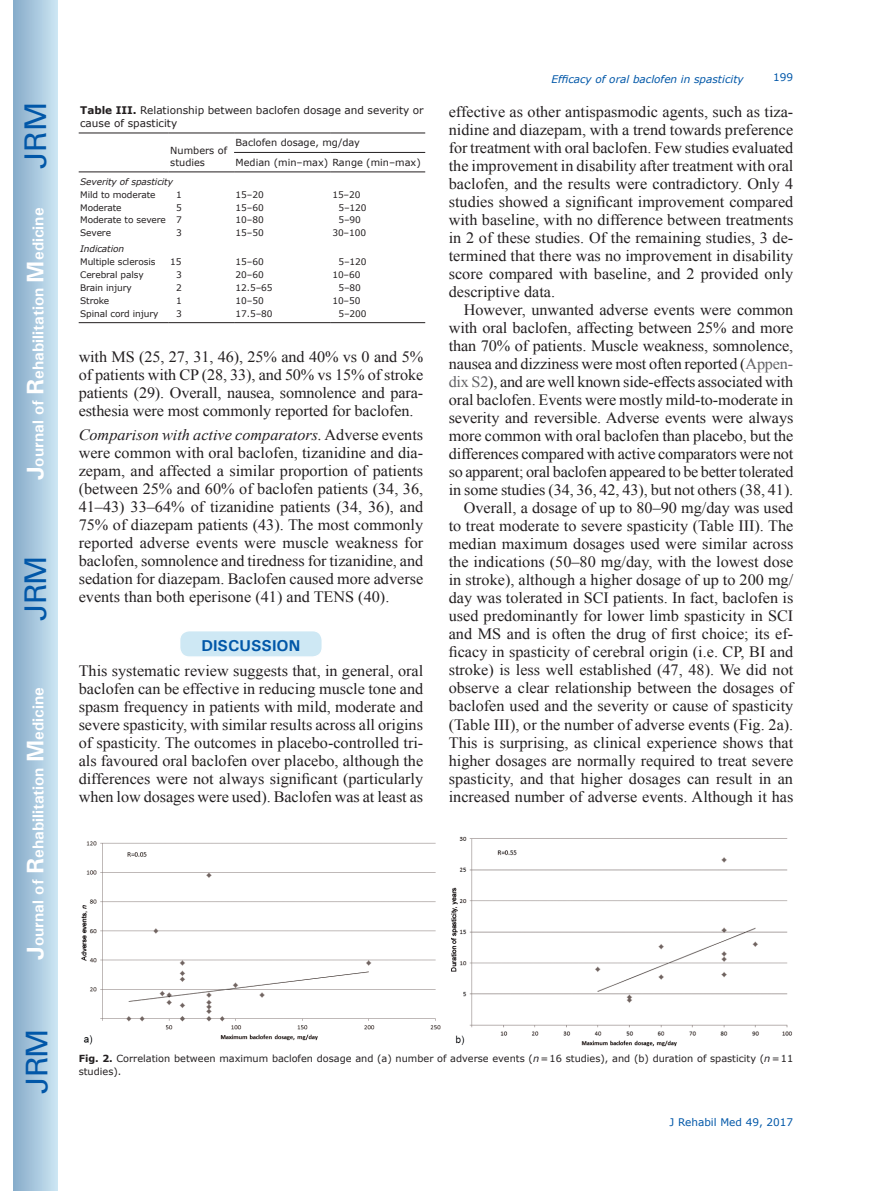
<style>
.page{position:relative;width:872px;height:1191px;background:#fff}
.page>*{position:absolute;margin:0;border:0;box-sizing:border-box;transform-origin:0 0}
.t1{font:30px "Univers";letter-spacing:-.03em;color:#0157a8}
.t2{font:15.75px/18px "Times New Roman";color:#231f20;text-align:justify}
.t3{font:700 15.75px "Univers";color:#fff}
.t4{font:700 15.75px "Univers";color:#0157a8}
.t5{font:10.5px/12.6px "Verdana";color:#231f20}
.t6{font:italic 10.5px "Verdana";color:#0157a8}
.t7{font:10.5px "Verdana";color:#0157a8}
.t8{font:9.75px/11.7px "Verdana";color:#231f20}
.t9{font:9px "Verdana";letter-spacing:-.01em;color:#231f20}
.t10{font:italic 9px "Verdana";letter-spacing:-.01em;color:#231f20}
.s1{font-size:24px}
.s2{font-weight:700}
.s3{font-style:italic}
.s4{color:#636366}
</style>
<div class="page">
<div style="left:14px;top:0;width:43px;height:1191px;background:linear-gradient(to right,#88acca,#cbe5f2)"></div>
<div style="left:180px;top:630px;width:142px;height:27px;background:#cee8f4;border-radius:10px"></div>
<div style="left:179px;top:630px;width:144px;height:28px;border:2px solid #fff;border-radius:10px"></div>
<hr style="left:79px;top:322px;width:90px;height:1px;background:#231f20">
<hr style="left:169px;top:322px;width:65px;height:1px;background:#231f20">
<hr style="left:234px;top:322px;width:97px;height:1px;background:#231f20">
<hr style="left:331px;top:322px;width:94px;height:1px;background:#231f20">
<hr style="left:234px;top:152px;width:97px;height:1px;background:#231f20">
<hr style="left:331px;top:152px;width:94px;height:1px;background:#231f20">
<hr style="left:169px;top:171px;width:65px;height:1px;background:#231f20">
<hr style="left:234px;top:171px;width:97px;height:1px;background:#231f20">
<hr style="left:331px;top:171px;width:94px;height:1px;background:#231f20">
<hr style="left:79px;top:171px;width:90px;height:1px;background:#231f20">
<hr style="left:79px;top:133px;width:90px;height:1px;background:#231f20">
<hr style="left:169px;top:133px;width:65px;height:1px;background:#231f20">
<hr style="left:234px;top:133px;width:97px;height:1px;background:#231f20">
<hr style="left:331px;top:133px;width:94px;height:1px;background:#231f20">
<img style="left:81px;top:837px;width:712px;height:210px">
<h1 class="t1" style="left:18px;top:169px;width:68px;rotate:-90deg">JRM</h1>
<p class="t3" style="left:28px;top:480px;width:274px;rotate:-90deg"><span class="s1">J</span>ournal of <span class="s1">R</span>ehabilitation <span class="s1">M</span>edicine</p>
<h1 class="t1" style="left:18px;top:620px;width:67px;rotate:-90deg">JRM</h1>
<p class="t3" style="left:28px;top:959px;width:274px;rotate:-90deg"><span class="s1">J</span>ournal of <span class="s1">R</span>ehabilitation <span class="s1">M</span>edicine</p>
<h1 class="t1" style="left:19px;top:1093px;width:67px;rotate:-90deg">JRM</h1>
<p class="t5" style="left:80px;top:104px;width:345px"><span class="s2">Table III.</span> Relationship between baclofen dosage and severity or cause of spasticity</p>
<p class="t8" style="left:170px;top:145px;width:58px">Numbers of studies</p>
<p class="t8" style="left:235px;top:133px;width:187px;line-height:19.5px">Baclofen dosage, mg/day<br>Median (min–max) Range (min–max)</p>
<p class="t10" style="left:80px;top:175px;width:94px">Severity of spasticity</p>
<p class="t9" style="left:80px;top:188px;width:77px">Mild to moderate</p>
<p class="t9" style="left:176px;top:188px;width:7px">1</p>
<p class="t9" style="left:236px;top:188px;width:30px">15–20</p>
<p class="t9" style="left:332px;top:188px;width:30px">15–20</p>
<p class="t9" style="left:80px;top:201px;width:43px">Moderate</p>
<p class="t9" style="left:176px;top:201px;width:7px">5</p>
<p class="t9" style="left:236px;top:201px;width:30px">15–60</p>
<p class="t9" style="left:338px;top:201px;width:30px">5–120</p>
<p class="t9" style="left:80px;top:214px;width:103px">Moderate to severe 7</p>
<p class="t9" style="left:236px;top:214px;width:30px">10–80</p>
<p class="t9" style="left:338px;top:214px;width:24px">5–90</p>
<p class="t9" style="left:80px;top:227px;width:32px">Severe</p>
<p class="t9" style="left:176px;top:227px;width:7px">3</p>
<p class="t9" style="left:236px;top:227px;width:30px">15–50</p>
<p class="t9" style="left:332px;top:227px;width:35px">30–100</p>
<p class="t10" style="left:80px;top:243px;width:46px">Indication</p>
<p class="t9" style="left:80px;top:256px;width:77px">Multiple sclerosis</p>
<p class="t9" style="left:170px;top:256px;width:13px">15</p>
<p class="t9" style="left:236px;top:256px;width:30px">15–60</p>
<p class="t9" style="left:338px;top:256px;width:30px">5–120</p>
<p class="t9" style="left:80px;top:268px;width:65px">Cerebral palsy</p>
<p class="t9" style="left:176px;top:268px;width:7px">3</p>
<p class="t9" style="left:236px;top:268px;width:30px">20–60</p>
<p class="t9" style="left:332px;top:268px;width:30px">10–60</p>
<p class="t9" style="left:80px;top:281px;width:53px">Brain injury</p>
<p class="t9" style="left:176px;top:281px;width:7px">2</p>
<p class="t9" style="left:236px;top:281px;width:39px">12.5–65</p>
<p class="t9" style="left:338px;top:281px;width:24px">5–80</p>
<p class="t9" style="left:80px;top:294px;width:31px">Stroke</p>
<p class="t9" style="left:176px;top:294px;width:7px">1</p>
<p class="t9" style="left:236px;top:294px;width:30px">10–50</p>
<p class="t9" style="left:332px;top:294px;width:30px">10–50</p>
<p class="t9" style="left:80px;top:307px;width:80px">Spinal cord injury</p>
<p class="t9" style="left:176px;top:307px;width:7px">3</p>
<p class="t9" style="left:236px;top:307px;width:39px">17.5–80</p>
<p class="t9" style="left:338px;top:307px;width:30px">5–200</p>
<p class="t2" style="left:79px;top:348px;width:346px">with MS (25, 27, 31, 46), 25% and 40% vs 0 and 5% of patients with CP (28, 33), and 50% vs 15% of stroke patients (29). Overall, nausea, somnolence and para&shy;esthesia were most commonly reported for baclofen.</p>
<p class="t2" style="left:79px;top:425px;width:346px"><span class="s3">Comparison with active comparators.</span> Adverse events were common with oral baclofen, tizanidine and dia&shy;zepam, and affected a similar proportion of patients (between 25% and 60% of baclofen patients (34, 36, 41–43) 33–64% of tizanidine patients (34, 36), and 75% of diazepam patients (43). The most commonly reported adverse events were muscle weakness for baclofen, somnolence and tiredness for tizanidine, and sedation for diazepam. Baclofen caused more adverse events than both eperisone (41) and TENS (40).</p>
<p class="t4" style="left:201px;top:635px;width:101px">DISCUSSION</p>
<p class="t2" style="left:79px;top:661px;width:346px">This systematic review suggests that, in general, oral baclofen can be effective in reducing muscle tone and spasm frequency in patients with mild, moderate and severe spasticity, with similar results across all origins of spasticity. The outcomes in placebo-controlled tri&shy;als favoured oral baclofen over placebo, although the differences were not always significant (particularly when low dosages were used). Baclofen was at least as</p>
<p class="t6" style="left:551px;top:72px;width:194px">Efficacy of oral baclofen in spasticity</p>
<p class="t7" style="left:773px;top:70px;width:22px">199</p>
<p class="t2" style="left:449px;top:103px;width:346px">effective as other antispasmodic agents, such as tiza&shy;nidine and diazepam, with a trend towards preference for treatment with oral baclofen. Few studies evaluated the improvement in disability after treatment with oral baclofen, and the results were contradictory. Only 4 studies showed a significant improvement compared with baseline, with no difference between treatments in 2 of these studies. Of the remaining studies, 3 de&shy;termined that there was no improvement in disability score compared with baseline, and 2 provided only descriptive data.</p>
<p class="t2" style="left:449px;top:301px;width:346px;text-align:right">However, unwanted adverse events were common with oral baclofen, affecting between 25% and more than 70% of patients. Muscle weakness, somnolence, nausea and dizziness were most often reported (<span class="s4">Appen&shy;dix S2</span>), and are well known side-effects associated with oral baclofen. Events were mostly mild-to-moderate in severity and reversible. Adverse events were always more common with oral baclofen than placebo, but the differences compared with active comparators were not so apparent; oral baclofen appeared to be better tolerated in some studies (34, 36, 42, 43), but not others (38, 41).<br>Overall, a dosage of up to 80–90 mg/day was used to treat moderate to severe spasticity (Table III). The median maximum dosages used were similar across the indications (50–80 mg/day, with the lowest dose in stroke), although a higher dosage of up to 200 mg/ day was tolerated in SCI patients. In fact, baclofen is used predominantly for lower limb spasticity in SCI and MS and is often the drug of first choice; its ef&shy;ficacy in spasticity of cerebral origin (i.e. CP, BI and stroke) is less well established (47, 48). We did not observe a clear relationship between the dosages of baclofen used and the severity or cause of spasticity (Table III), or the number of adverse events (Fig. 2a).<br>This is surprising, as clinical experience shows that higher dosages are normally required to treat severe spasticity, and that higher dosages can result in an increased number of adverse events. Although it has</p>
<p class="t8" style="left:79px;top:1051px;width:716px;line-height:13.5px"><span class="s2">Fig. 2.</span> Correlation between maximum baclofen dosage and (a) number of adverse events (<span class="s3">n</span>=16 studies), and (b) duration of spasticity (<span class="s3">n</span>=11 studies).</p>
<p class="t7" style="left:669px;top:1114px;width:125px">J Rehabil Med 49, 2017</p>
</div>
